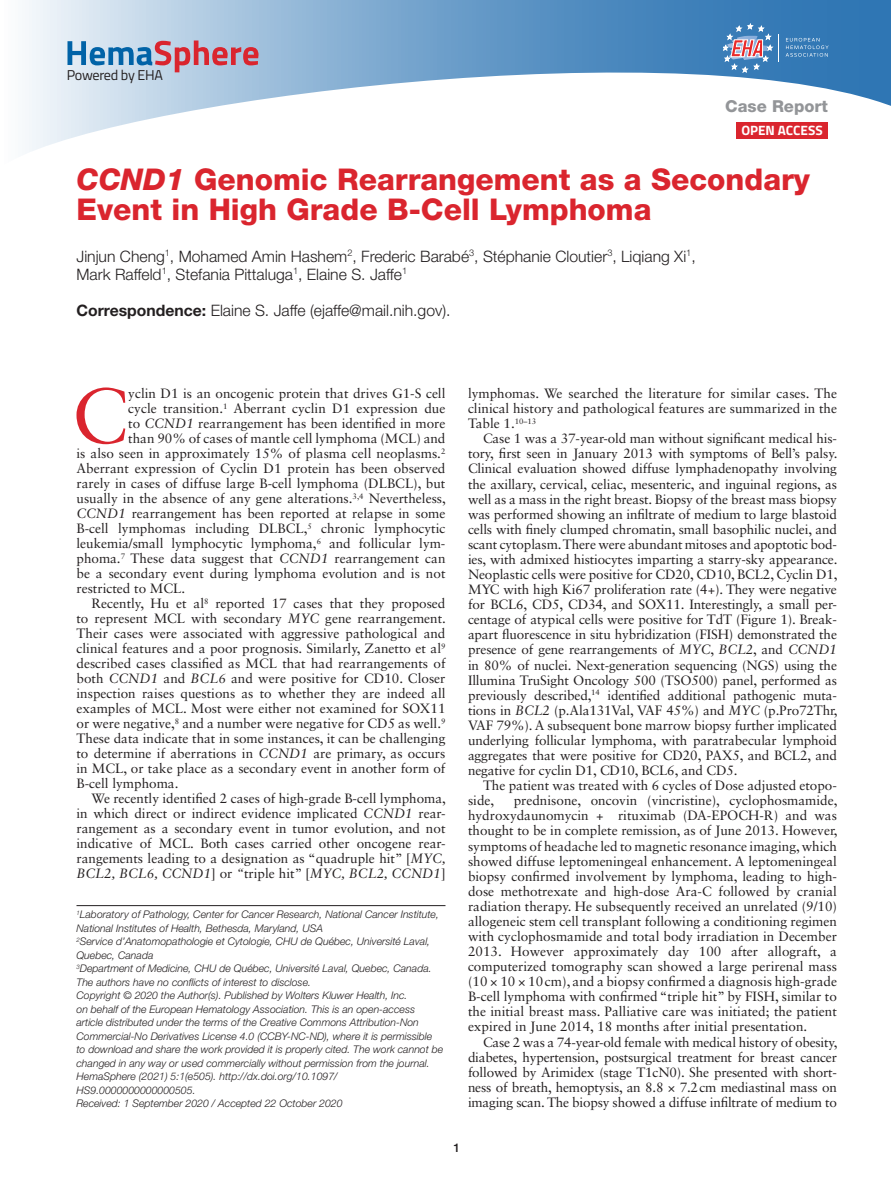
<style>
.page{position:relative;width:891px;height:1188px;background:#fff}
.page>*{position:absolute;margin:0;border:0;box-sizing:border-box;transform-origin:0 0}
.t1{font:78px "Sabon LT Std";color:#da252e}
.t2{font:800 30px/30px "Helvetica Neue LT Std";color:#da252e}
.t3{font:800 16.5px "Helvetica Neue LT Std";color:#939598}
.t4{font:300 15.75px/18px "Helvetica Neue LT Std";color:#231f20}
.t5{font:14.25px "Titillium Web";letter-spacing:-.025em;color:#231f20}
.t6{font:13.5px/15.1px "Sabon LT Std";color:#231f20;text-align:justify}
.t7{font:italic 13.5px "Sabon LT Std";color:#231f20}
.t8{font:700 13.5px "Titillium Web";color:#fff}
.t9{font:500 12px "Helvetica Neue LT Std";color:#231f20}
.t10{font:italic 300 10.5px/13.5px "Helvetica Neue LT Std";color:#231f20}
.s1{font-style:italic}
.s2{font-weight:700}
.s3{font-style:normal}
</style>
<div class="page">
<svg style="left:29px;top:0;width:862px;height:152px"></svg>
<svg style="left:68px;top:41px;width:191px;height:31px;background:#a7a1b9"></svg>
<svg style="left:786px;top:38px;width:42px;height:19px"></svg>
<svg style="left:723px;top:24px;width:56px;height:48px;background:#7491bb"></svg>
<div style="left:736px;top:122px;width:92px;height:16px;background:#da252e"></div>
<hr style="left:76px;top:905px;width:370px;height:1px;background:#231f20">
<p class="t5" style="left:67px;top:65px;width:98px">Powered by EHA</p>
<p class="t3" style="left:725px;top:97px;width:104px">Case Report</p>
<p class="t8" style="left:741px;top:120px;width:83px">OPEN ACCESS</p>
<h2 class="t2" style="left:76px;top:164px;width:735px"><span class="s1">CCND1</span> Genomic Rearrangement as a Secondary<br>Event in High Grade B-Cell Lymphoma</h2>
<p class="t4" style="left:76px;top:247px;width:621px">Jinjun Cheng<sup>1</sup>, Mohamed Amin Hashem<sup>2</sup>, Frederic Barabé<sup>3</sup>, Stéphanie Cloutier<sup>3</sup>, Liqiang Xi<sup>1</sup>,<br>Mark Raffeld<sup>1</sup>, Stefania Pittaluga<sup>1</sup>, Elaine S. Jaffe<sup>1</sup></p>
<p class="t4" style="left:76px;top:301px;width:376px"><span class="s2">Correspondence:</span> Elaine S. Jaffe (ejaffe@mail.nih.gov).</p>
<h1 class="t1" style="left:72px;top:369px;width:58px">C</h1>
<p class="t6" style="left:128px;top:386px;width:319px">yclin D1 is an oncogenic protein that drives G1-S cell</p>
<p class="t6" style="left:128px;top:401px;width:319px">cycle transition.<sup>1</sup> Aberrant cyclin D1 expression due</p>
<p class="t6" style="left:128px;top:416px;width:319px">to <span class="s1">CCND1</span> rearrangement has been identified in more</p>
<p class="t6" style="left:128px;top:431px;width:319px">than 90% of cases of mantle cell lymphoma (MCL) and</p>
<p class="t6" style="left:76px;top:446px;width:371px">is also seen in approximately 15% of plasma cell neoplasms.<sup>2</sup></p>
<p class="t6" style="left:77px;top:461px;width:370px">Aberrant expression of Cyclin D1 protein has been observed</p>
<p class="t6" style="left:77px;top:476px;width:370px">rarely in cases of diffuse large B-cell lymphoma (DLBCL), but</p>
<p class="t6" style="left:77px;top:491px;width:371px">usually in the absence of any gene alterations.<sup>3,4</sup> Nevertheless,</p>
<p class="t6" style="left:77px;top:506px;width:371px"><span class="s1">CCND1</span> rearrangement has been reported at relapse in some</p>
<p class="t6" style="left:77px;top:521px;width:371px">B-cell lymphomas including DLBCL,<sup>5</sup> chronic lymphocytic</p>
<p class="t6" style="left:76px;top:536px;width:370px">leukemia/small lymphocytic lymphoma,<sup>6</sup> and follicular lym-</p>
<p class="t6" style="left:76px;top:551px;width:371px">phoma.<sup>7</sup> These data suggest that <span class="s1">CCND1</span> rearrangement can</p>
<p class="t6" style="left:77px;top:566px;width:370px">be a secondary event during lymphoma evolution and is not</p>
<p class="t6" style="left:77px;top:581px;width:110px">restricted to MCL.</p>
<p class="t6" style="left:92px;top:596px;width:355px">Recently, Hu et al<sup>8</sup> reported 17 cases that they proposed</p>
<p class="t6" style="left:77px;top:611px;width:371px">to represent MCL with secondary <span class="s1">MYC</span> gene rearrangement.</p>
<p class="t6" style="left:77px;top:626px;width:370px">Their cases were associated with aggressive pathological and</p>
<p class="t6" style="left:77px;top:641px;width:370px">clinical features and a poor prognosis. Similarly, Zanetto et al<sup>9</sup></p>
<p class="t6" style="left:77px;top:656px;width:371px">described cases classified as MCL that had rearrangements of</p>
<p class="t6" style="left:77px;top:671px;width:370px">both <span class="s1">CCND1</span> and <span class="s1">BCL6</span> and were positive for CD10. Closer</p>
<p class="t6" style="left:77px;top:686px;width:371px">inspection raises questions as to whether they are indeed all</p>
<p class="t6" style="left:77px;top:701px;width:371px">examples of MCL. Most were either not examined for SOX11</p>
<p class="t6" style="left:77px;top:716px;width:370px">or were negative,<sup>8</sup> and a number were negative for CD5 as well.<sup>9</sup></p>
<p class="t6" style="left:77px;top:731px;width:371px">These data indicate that in some instances, it can be challenging</p>
<p class="t6" style="left:77px;top:746px;width:370px">to determine if aberrations in <span class="s1">CCND1</span> are primary, as occurs</p>
<p class="t6" style="left:77px;top:761px;width:370px">in MCL, or take place as a secondary event in another form of</p>
<p class="t6" style="left:77px;top:776px;width:103px">B-cell lymphoma.</p>
<p class="t6" style="left:92px;top:791px;width:356px">We recently identified 2 cases of high-grade B-cell lymphoma,</p>
<p class="t6" style="left:77px;top:806px;width:370px">in which direct or indirect evidence implicated <span class="s1">CCND1</span> rear-</p>
<p class="t6" style="left:77px;top:821px;width:370px">rangement as a secondary event in tumor evolution, and not</p>
<p class="t6" style="left:77px;top:836px;width:370px">indicative of MCL. Both cases carried other oncogene rear-</p>
<p class="t6" style="left:77px;top:851px;width:371px">rangements leading to a designation as “quadruple hit” [<span class="s1">MYC,</span></p>
<p class="t7" style="left:77px;top:866px;width:371px">BCL2, BCL6, CCND1<span class="s3">] or</span> “<span class="s3">triple hit” [</span>MYC, BCL2, CCND1<span class="s3">]</span></p>
<p class="t10" style="left:76px;top:907px;width:368px"><sup>1</sup>Laboratory of Pathology, Center for Cancer Research, National Cancer Institute, National Institutes of Health, Bethesda, Maryland, USA<br><sup>2</sup>Service d’Anatomopathologie et Cytologie, CHU de Québec, Université Laval, Quebec, Canada<br><sup>3</sup>Department of Medicine, CHU de Québec, Université Laval, Quebec, Canada.<br>The authors have no conflicts of interest to disclose.<br>Copyright © 2020 the Author(s). Published by Wolters Kluwer Health, Inc.<br>on behalf of the European Hematology Association. This is an open-access article distributed under the terms of the Creative Commons Attribution-Non Commercial-No Derivatives License 4.0 (CCBY-NC-ND), where it is permissible to download and share the work provided it is properly cited. The work cannot be changed in any way or used commercially without permission from the journal.<br>HemaSphere (2021) 5:1(e505). http://dx.doi.org/10.1097/ HS9.0000000000000505.<br>Received: 1 September 2020 / Accepted 22 October 2020</p>
<p class="t6" style="left:468px;top:386px;width:371px">lymphomas. We searched the literature for similar cases. The clinical history and pathological features are summarized in the Table 1.<sup>10–13</sup></p>
<p class="t6" style="left:468px;top:431px;width:371px;text-indent:15px">Case 1 was a 37-year-old man without significant medical his&shy;tory, first seen in January 2013 with symptoms of Bell’s palsy.<br>Clinical evaluation showed diffuse lymphadenopathy involving the axillary, cervical, celiac, mesenteric, and inguinal regions, as well as a mass in the right breast. Biopsy of the breast mass biopsy was performed showing an infiltrate of medium to large blastoid cells with finely clumped chromatin, small basophilic nuclei, and scant cytoplasm. There were abundant mitoses and apoptotic bod&shy;ies, with admixed histiocytes imparting a starry-sky appearance.<br>Neoplastic cells were positive for CD20, CD10, BCL2, Cyclin D1, MYC with high Ki67 proliferation rate (4+). They were negative for BCL6, CD5, CD34, and SOX11. Interestingly, a small per&shy;centage of atypical cells were positive for TdT (Figure 1). Break&shy;apart fluorescence in situ hybridization (FISH) demonstrated the presence of gene rearrangements of <span class="s1">MYC</span>, <span class="s1">BCL2</span>, and <span class="s1">CCND1 </span>in 80% of nuclei. Next-generation sequencing (NGS) using the Illumina TruSight Oncology 500 (TSO500) panel, performed as previously described,<sup>14</sup> identified additional pathogenic muta&shy;tions in <span class="s1">BCL2</span> (p.Ala131Val, VAF 45%) and <span class="s1">MYC</span> (p.Pro72Thr, VAF 79%). A subsequent bone marrow biopsy further implicated underlying follicular lymphoma, with paratrabecular lymphoid aggregates that were positive for CD20, PAX5, and BCL2, and negative for cyclin D1, CD10, BCL6, and CD5.</p>
<p class="t6" style="left:468px;top:778px;width:370px;text-indent:15px">The patient was treated with 6 cycles of Dose adjusted etopo&shy;side,</p>
<p class="t6" style="left:468px;top:793px;width:371px;text-indent:46px">prednisone, oncovin (vincristine), cyclophosmamide, hydroxydaunomycin + rituximab (DA-EPOCH-R) and was thought to be in complete remission, as of June 2013. However, symptoms of headache led to magnetic resonance imaging, which showed diffuse leptomeningeal enhancement. A leptomeningeal biopsy confirmed involvement by lymphoma, leading to high&shy;dose methotrexate and high-dose Ara-C followed by cranial radiation therapy. He subsequently received an unrelated (9/10) allogeneic stem cell transplant following a conditioning regimen with cyclophosmamide and total body irradiation in December 2013. However approximately day 100 after allograft, a computerized tomography scan showed a large perirenal mass (10 × 10 × 10cm), and a biopsy confirmed a diagnosis high-grade B-cell lymphoma with confirmed “triple hit” by FISH, similar to the initial breast mass. Palliative care was initiated; the patient expired in June 2014, 18 months after initial presentation.</p>
<p class="t6" style="left:468px;top:1034px;width:371px;text-indent:15px">Case 2 was a 74-year-old female with medical history of obesity, diabetes, hypertension, postsurgical treatment for breast cancer followed by Arimidex (stage T1cN0). She presented with short&shy;ness of breath, hemoptysis, an 8.8 × 7.2cm mediastinal mass on imaging scan. The biopsy showed a diffuse infiltrate of medium to</p>
<p class="t9" style="left:453px;top:1140px;width:8px">1</p>
</div>
